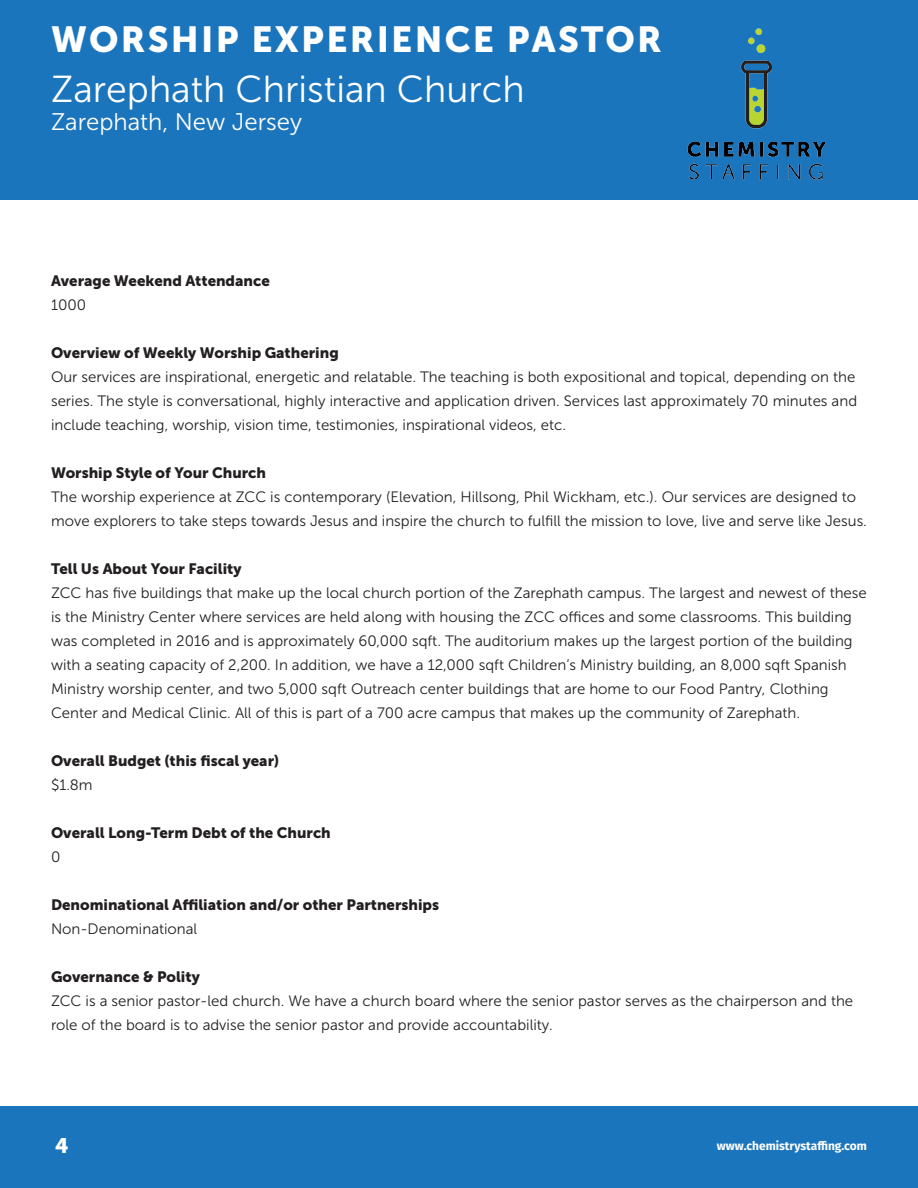
<style>
.page{position:relative;width:918px;height:1188px;background:#fff}
.page>*{position:absolute;margin:0;border:0;box-sizing:border-box;transform-origin:0 0}
.t1{font:37.5px "Museo Sans 300";color:#fff}
.t2{font:36px "Museo Sans 900";letter-spacing:.06em;color:#fff}
.t3{font:24px "Museo Sans 300";color:#fff}
.t4{font:21px "Museo Sans 900";color:#fff}
.t5{font:15px/24px "Museo Sans 300";color:#231f20}
.t6{font:15px "Museo Sans 900";color:#231f20}
.t7{font:700 12px "Fira Sans";color:#fff}
</style>
<div class="page">
<div style="left:0;top:1107px;width:918px;height:81px;background:#1b75bc"></div>
<div style="left:0;top:0;width:918px;height:200px;background:#1b75bc"></div>
<img style="left:633px;top:0;width:234px;height:193px">
<h2 class="t2" style="left:51px;top:19px;width:612px">WORSHIP EXPERIENCE PASTOR</h2>
<h1 class="t1" style="left:51px;top:69px;width:475px">Zarephath Christian Church</h1>
<h3 class="t3" style="left:51px;top:109px;width:253px">Zarephath, New Jersey</h3>
<p class="t6" style="left:51px;top:272px;width:220px">Average Weekend Attendance</p>
<p class="t5" style="left:51px;top:293px;width:37px">1000</p>
<p class="t6" style="left:51px;top:344px;width:289px">Overview of Weekly Worship Gathering</p>
<p class="t5" style="left:51px;top:365px;width:808px">Our services are inspirational, energetic and relatable. The teaching is both expositional and topical, depending on the series. The style is conversational, highly interactive and application driven. Services last approximately 70 minutes and include teaching, worship, vision time, testimonies, inspirational videos, etc.</p>
<p class="t6" style="left:51px;top:464px;width:217px">Worship Style of Your Church</p>
<p class="t5" style="left:51px;top:485px;width:818px">The worship experience at ZCC is contemporary (Elevation, Hillsong, Phil Wickham, etc.). Our services are designed to move explorers to take steps towards Jesus and inspire the church to fulfill the mission to love, live and serve like Jesus.</p>
<p class="t6" style="left:51px;top:560px;width:192px">Tell Us About Your Facility</p>
<p class="t5" style="left:51px;top:581px;width:817px">ZCC has five buildings that make up the local church portion of the Zarephath campus. The largest and newest of these is the Ministry Center where services are held along with housing the ZCC offices and some classrooms. This building was completed in 2016 and is approximately 60,000 sqft. The auditorium makes up the largest portion of the building with a seating capacity of 2,200. In addition, we have a 12,000 sqft Children’s Ministry building, an 8,000 sqft Spanish Ministry worship center, and two 5,000 sqft Outreach center buildings that are home to our Food Pantry, Clothing Center and Medical Clinic. All of this is part of a 700 acre campus that makes up the community of Zarephath.</p>
<p class="t6" style="left:51px;top:752px;width:230px">Overall Budget (this fiscal year)</p>
<p class="t5" style="left:51px;top:773px;width:43px">$1.8m</p>
<p class="t6" style="left:51px;top:824px;width:281px">Overall Long-Term Debt of the Church</p>
<p class="t5" style="left:51px;top:845px;width:11px">0</p>
<p class="t6" style="left:51px;top:896px;width:390px">Denominational Affiliation and/or other Partnerships</p>
<p class="t5" style="left:51px;top:917px;width:148px">Non-Denominational</p>
<p class="t6" style="left:51px;top:968px;width:150px">Governance &amp; Polity</p>
<p class="t5" style="left:51px;top:989px;width:804px">ZCC is a senior pastor-led church. We have a church board where the senior pastor serves as the chairperson and the role of the board is to advise the senior pastor and provide accountability.</p>
<h3 class="t4" style="left:55px;top:1133px;width:15px">4</h3>
<p class="t7" style="left:717px;top:1135px;width:151px">www.chemistrystaffing.com</p>
</div>
